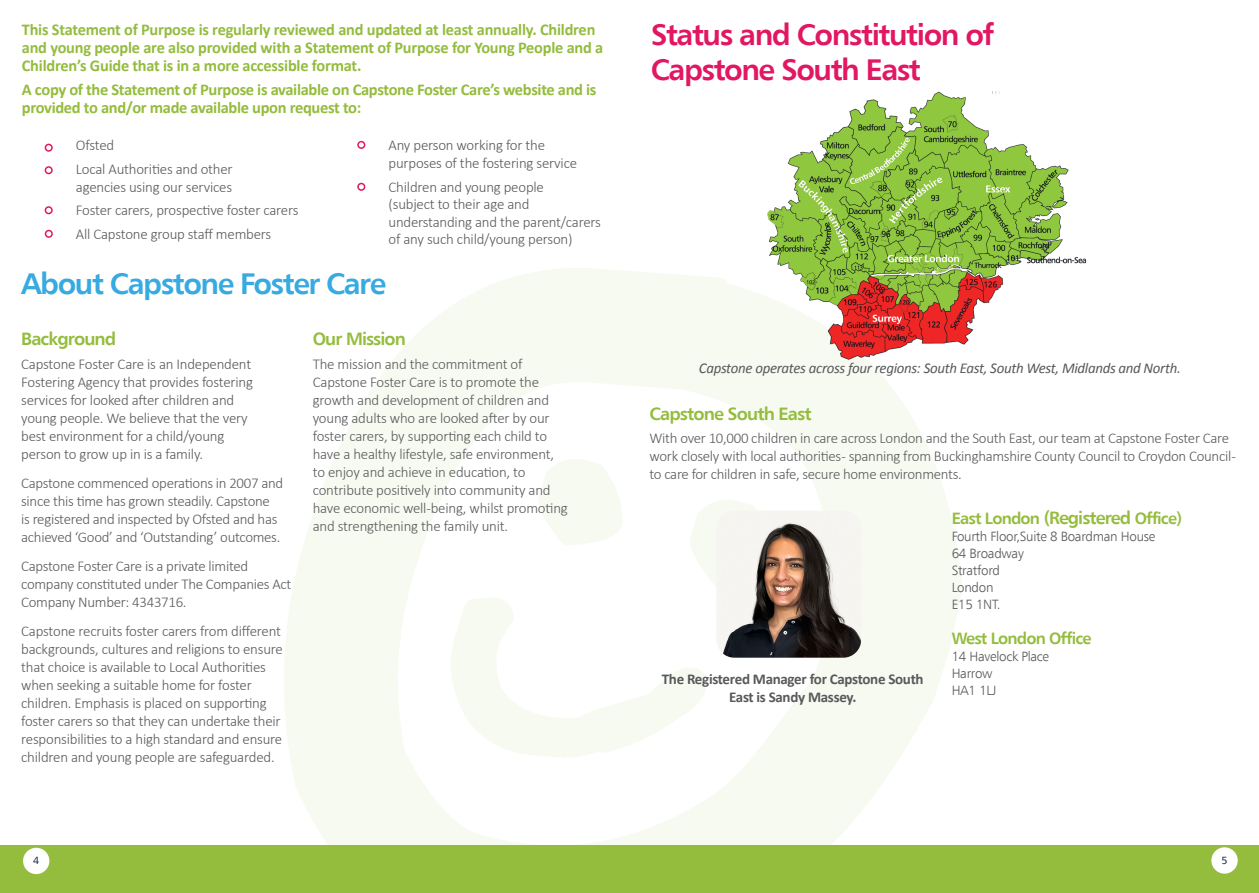
<style>
.page{position:relative;width:1259px;height:893px;background:#fff}
.page>*{position:absolute;margin:0;border:0;box-sizing:border-box;transform-origin:0 0}
.t1{font:700 30px/34.3px "Humanist 777 BT";letter-spacing:-.05em;color:#e21762}
.t2{font:700 30px "Humanist 777 BT";letter-spacing:-.05em;color:#37aae1}
.t3{font:700 18px "Humanist 777 BT";letter-spacing:-.05em;color:#94bc3d}
.t4{font:700 16.5px/18px "Calibri";letter-spacing:-.015em;color:#94bc3f}
.t5{font:700 16.5px/18px "Calibri";letter-spacing:-.02em;color:#94bc3d}
.t6{font:700 16.5px "Humanist 777 BT";letter-spacing:-.05em;color:#94bc3d}
.t7{font:300 15px/18px "Calibri";letter-spacing:-.015em;color:#58595b}
.t8{font:italic 15px "Calibri";letter-spacing:-.02em;color:#58595b}
.t9{font:700 15px/18px "Calibri";letter-spacing:-.02em;color:#58595b;text-align:center}
.t10{font:300 13.5px/16.8px "Humanist 777 BT";letter-spacing:-.02em;color:#58595b}
.t11{font:10.5px "Humanist 777 BT";color:#22305c}
.s1{font-style:inherit}
.s2{font-size:18px}
</style>
<div class="page">
<svg style="left:284px;top:268px;width:678px;height:577px;fill:#f7faf0"></svg>
<svg style="left:538px;top:456px;width:85px;height:89px"></svg>
<svg style="left:689px;top:497px;width:85px;height:89px"></svg>
<svg style="left:450px;top:597px;width:267px;height:161px"></svg>
<img style="left:755px;top:91px;width:332px;height:270px">
<img style="left:716px;top:511px;width:145px;height:147px">
<div style="left:0;top:845px;width:1259px;height:48px;background:#94bc3d"></div>
<div style="left:23px;top:848px;width:26px;height:26px;background:#fff;border-radius:50%"></div>
<div style="left:1211px;top:847px;width:26px;height:27px;background:#fff;border-radius:50%"></div>
<div style="left:45px;top:144px;width:8px;height:8px;border:2px solid #e21762;border-radius:50%"></div>
<div style="left:45px;top:166px;width:8px;height:8px;border:2px solid #e21762;border-radius:50%"></div>
<div style="left:45px;top:206px;width:8px;height:8px;border:2px solid #e21762;border-radius:50%"></div>
<div style="left:45px;top:230px;width:8px;height:8px;border:2px solid #e21762;border-radius:50%"></div>
<div style="left:357px;top:141px;width:8px;height:8px;border:2px solid #e21762;border-radius:50%"></div>
<div style="left:357px;top:183px;width:8px;height:8px;border:2px solid #e21762;border-radius:50%"></div>
<p class="t4" style="left:22px;top:20px;width:583px">This Statement of Purpose is regularly reviewed and updated at least annually. Children and young people are also provided with a Statement of Purpose for Young People and a<br>Children’s Guide that is in a more accessible format.</p>
<p class="t5" style="left:22px;top:80px;width:576px">A copy of the Statement of Purpose is available on Capstone Foster Care’s website and is provided to and/or made available upon request to:</p>
<p class="t7" style="left:76px;top:134px;width:158px;line-height:23.5px">Ofsted<br>Local Authorities and other</p>
<p class="t7" style="left:76px;top:175px;width:224px;line-height:23.5px">agencies using our services<br>Foster carers, prospective foster carers<br>All Capstone group staff members</p>
<p class="t7" style="left:388px;top:136px;width:190px">Any person working for the purposes of the fostering service</p>
<p class="t7" style="left:388px;top:178px;width:214px;line-height:17.2px">Children and young people<br>(subject to their age and understanding and the parent/carers of any such child/young person)</p>
<h1 class="t2" style="left:21px;top:265px;width:366px">About Capstone Foster Care</h1>
<p class="t3" style="left:21px;top:328px;width:97px">Background</p>
<p class="t7" style="left:21px;top:355px;width:233px">Capstone Foster Care is an Independent Fostering Agency that provides fostering services for looked after children and young people. We believe that the very best environment for a child/young person to grow up in is a family.</p>
<p class="t7" style="left:21px;top:474px;width:263px">Capstone commenced operations in 2007 and since this time has grown steadily. Capstone<br>is registered and inspected by Ofsted and has achieved ‘Good’ and ‘Outstanding’ outcomes.</p>
<p class="t7" style="left:21px;top:557px;width:272px">Capstone Foster Care is a private limited company constituted under The Companies Act<br>Company Number: 4343716.</p>
<p class="t7" style="left:21px;top:622px;width:263px">Capstone recruits foster carers from different backgrounds, cultures and religions to ensure that choice is available to Local Authorities when seeking a suitable home for foster children. Emphasis is placed on supporting foster carers so that they can undertake their responsibilities to a high standard and ensure children and young people are safeguarded.</p>
<p class="t3" style="left:313px;top:328px;width:95px">Our Mission</p>
<p class="t7" style="left:313px;top:355px;width:256px">The mission and the commitment of Capstone Foster Care is to promote the growth and development of children and young adults who are looked after by our foster carers, by supporting each child to have a healthy lifestyle, safe environment, to enjoy and achieve in education, to contribute positively into community and have economic well-being, whilst promoting and strengthening the family unit.</p>
<h1 class="t1" style="left:651px;top:17px;width:345px"><span class="s1">S</span>tatus and <span class="s1">C</span>onstitution of<br>Capstone South East</h1>
<p class="t8" style="left:699px;top:357px;width:483px">Capstone operates across four regions: South East, South West, Midlands and North.</p>
<p class="t3" style="left:649px;top:403px;width:164px">Capstone South East</p>
<p class="t7" style="left:649px;top:429px;width:588px">With over 10,000 children in care across London and the South East, our team at Capstone Foster Care work closely with local authorities- spanning from Buckinghamshire County Council to Croydon Council&shy;to care for children in safe, secure home environments.</p>
<p class="t6" style="left:951px;top:508px;width:232px">East London <span class="s2">(Registered</span> Office)</p>
<p class="t10" style="left:951px;top:528px;width:205px">Fourth Floor,Suite 8 Boardman House<br>64 Broadway<br>Stratford<br>London<br>E15 1NT.</p>
<p class="t6" style="left:951px;top:628px;width:141px">West London Office</p>
<p class="t10" style="left:951px;top:647px;width:99px">14 Havelock Place<br>Harrow<br>HA1 1LJ</p>
<p class="t9" style="left:662px;top:670px;width:263px">The Registered Manager for Capstone South<br>East is Sandy Massey.</p>
<p class="t11" style="left:33px;top:854px;width:8px">4</p>
<p class="t11" style="left:1221px;top:854px;width:8px">5</p>
</div>
